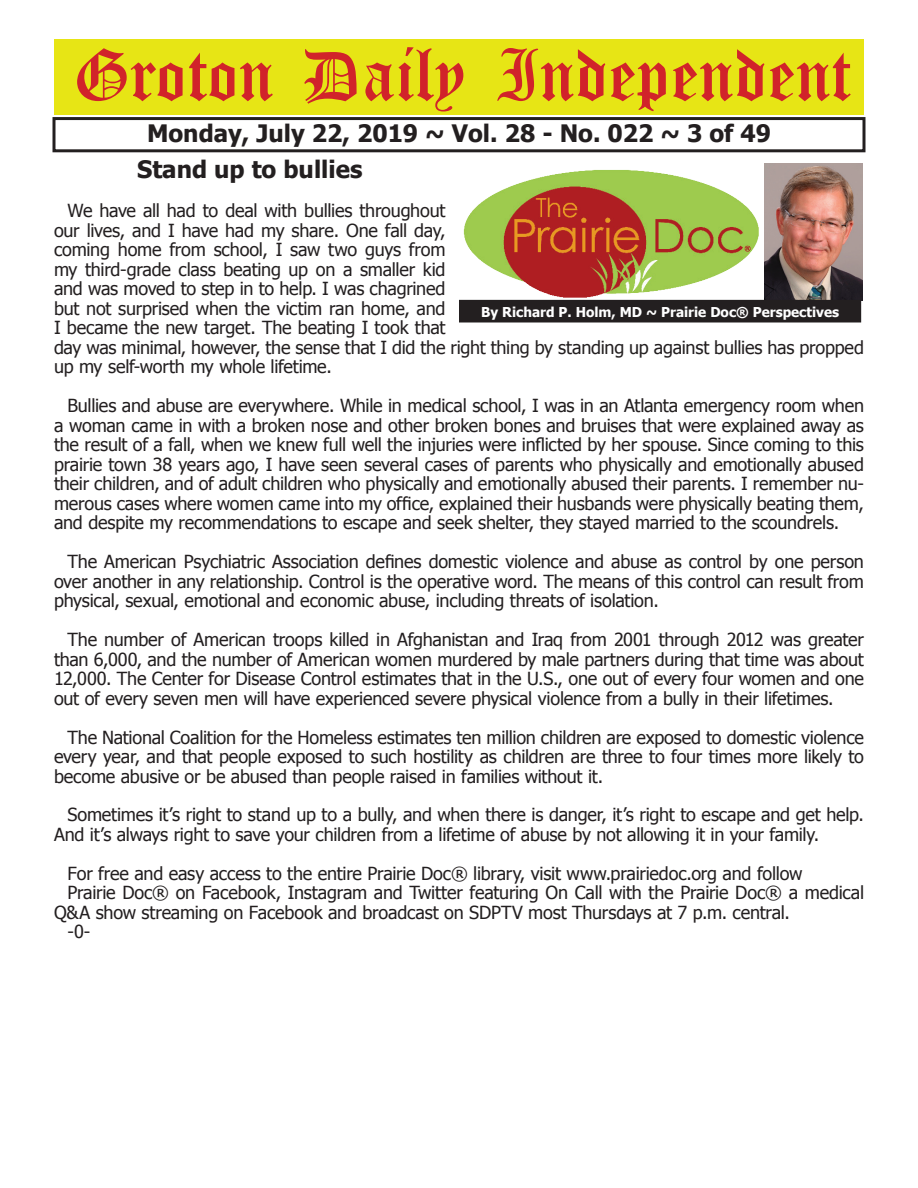
<style>
.page{position:relative;width:918px;height:1188px;background:#fff}
.page>*{position:absolute;margin:0;border:0;box-sizing:border-box;transform-origin:0 0}
.t1{font:54px "Old English Five";color:#d1232a}
.t2{font:700 24px "Tahoma";color:#231f20}
.t3{font:18px/19.5px "Tahoma";letter-spacing:-.015em;color:#231f20;text-align:justify}
.t4{font:700 13.65px "Tahoma";color:#fff}
</style>
<div class="page">
<div style="left:52px;top:117px;width:814px;height:35px;border:3px solid #231f20"></div>
<div style="left:54px;top:40px;width:810px;height:75px;background:#e7e515"></div>
<img style="left:463px;top:170px;width:296px;height:128px">
<img style="left:765px;top:164px;width:97px;height:137px">
<div style="left:459px;top:300px;width:402px;height:22px;background:#231f20"></div>
<h1 class="t1" style="left:73px;top:50px;width:779px">Groton Daily Independent</h1>
<h2 class="t2" style="left:147px;top:116px;width:625px">Monday, July 22, 2019 ~ Vol. 28 - No. 022 ~ 3 of 49</h2>
<h2 class="t2" style="left:137px;top:153px;width:227px">Stand up to bullies</h2>
<p class="t3" style="left:54px;top:200px;width:812px;text-align:left;text-indent:14px">We have all had to deal with bullies throughout<br>our lives, and I have had my share. One fall day,<br>coming home from school, I saw two guys from<br>my third-grade class beating up on a smaller kid<br>and was moved to step in to help. I was chagrined<br>but not surprised when the victim ran home, and<br>I became the new target. The beating I took that<br>day was minimal, however, the sense that I did the right thing by standing up against bullies has propped up my self-worth my whole lifetime.</p>
<p class="t3" style="left:54px;top:395px;width:812px;text-indent:14px">Bullies and abuse are everywhere. While in medical school, I was in an Atlanta emergency room when a woman came in with a broken nose and other broken bones and bruises that were explained away as the result of a fall, when we knew full well the injuries were inflicted by her spouse. Since coming to this prairie town 38 years ago, I have seen several cases of parents who physically and emotionally abused their children, and of adult children who physically and emotionally abused their parents. I remember nu&shy;merous cases where women came into my office, explained their husbands were physically beating them, and despite my recommendations to escape and seek shelter, they stayed married to the scoundrels.</p>
<p class="t3" style="left:54px;top:551px;width:811px;text-indent:14px">The American Psychiatric Association defines domestic violence and abuse as control by one person over another in any relationship. Control is the operative word. The means of this control can result from physical, sexual, emotional and economic abuse, including threats of isolation.</p>
<p class="t3" style="left:54px;top:629px;width:812px;text-indent:14px">The number of American troops killed in Afghanistan and Iraq from 2001 through 2012 was greater than 6,000, and the number of American women murdered by male partners during that time was about 12,000. The Center for Disease Control estimates that in the U.S., one out of every four women and one out of every seven men will have experienced severe physical violence from a bully in their lifetimes.</p>
<p class="t3" style="left:54px;top:726px;width:812px;text-indent:14px">The National Coalition for the Homeless estimates ten million children are exposed to domestic violence every year, and that people exposed to such hostility as children are three to four times more likely to become abusive or be abused than people raised in families without it.</p>
<p class="t3" style="left:54px;top:804px;width:811px;text-indent:14px">Sometimes it’s right to stand up to a bully, and when there is danger, it’s right to escape and get help.<br>And it’s always right to save your children from a lifetime of abuse by not allowing it in your family.</p>
<p class="t3" style="left:68px;top:863px;width:736px">For free and easy access to the entire Prairie Doc® library, visit www.prairiedoc.org and follow</p>
<p class="t3" style="left:68px;top:882px;width:798px">Prairie Doc® on Facebook, Instagram and Twitter featuring On Call with the Prairie Doc® a medical</p>
<p class="t3" style="left:54px;top:902px;width:737px">Q&amp;A show streaming on Facebook and broadcast on SDPTV most Thursdays at 7 p.m. central.</p>
<p class="t3" style="left:68px;top:921px;width:25px">-0-</p>
<p class="t4" style="left:481px;top:302px;width:360px">By Richard P. Holm, MD ~ Prairie Doc® Perspectives</p>
</div>
